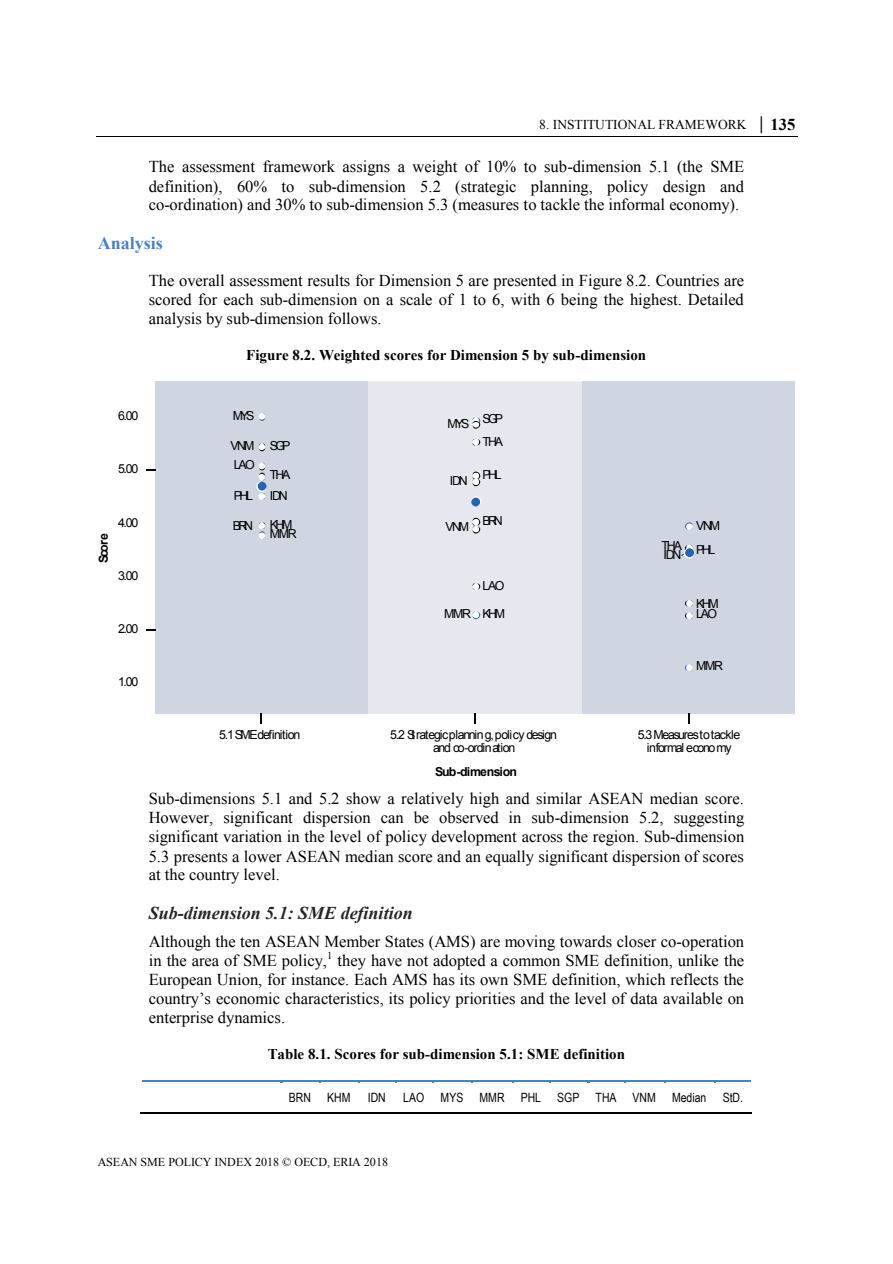
<style>
.page{position:relative;width:893px;height:1264px;background:#fff}
.page>*{position:absolute;margin:0;border:0;box-sizing:border-box;transform-origin:0 0}
.t1{font:italic 700 18px "Times New Roman";color:#262626}
.t2{font:700 18px "Times New Roman";color:#4c81bd}
.t3{font:16.5px/19px "Times New Roman";color:#000;text-align:justify}
.t4{font:700 15px "Times New Roman";color:#000}
.t5{font:13.5px "Times New Roman";color:#000}
.t6{font:12.75px "Arial Narrow";color:#000}
.t7{font:12.45px/13.5px "Arial";letter-spacing:-.105em;color:#000;text-align:center}
.t8{font:700 12.45px "Arial";letter-spacing:-.065em;color:#000}
.t9{font:12px "Times New Roman";letter-spacing:-.005em;color:#000}
.t10{font:10.5px "Times New Roman";color:#000}
.s1{font-family:"Courier New";font-weight:700;font-size:16.5px}
.s2{font-weight:700;font-size:16.5px}
</style>
<div class="page">
<hr style="left:96px;top:136px;width:702px;height:1px;background:#000">
<hr style="left:142px;top:1080px;width:139px;height:2px;background:#4c81bd">
<hr style="left:283px;top:1080px;width:36px;height:2px;background:#4c81bd">
<hr style="left:321px;top:1080px;width:38px;height:2px;background:#4c81bd">
<hr style="left:361px;top:1080px;width:34px;height:2px;background:#4c81bd">
<hr style="left:397px;top:1080px;width:35px;height:2px;background:#4c81bd">
<hr style="left:434px;top:1080px;width:37px;height:2px;background:#4c81bd">
<hr style="left:473px;top:1080px;width:39px;height:2px;background:#4c81bd">
<hr style="left:515px;top:1080px;width:34px;height:2px;background:#4c81bd">
<hr style="left:551px;top:1080px;width:36px;height:2px;background:#4c81bd">
<hr style="left:590px;top:1080px;width:35px;height:2px;background:#4c81bd">
<hr style="left:627px;top:1080px;width:37px;height:2px;background:#4c81bd">
<hr style="left:666px;top:1080px;width:49px;height:2px;background:#4c81bd">
<hr style="left:717px;top:1080px;width:34px;height:2px;background:#4c81bd">
<hr style="left:141px;top:1111px;width:140px;height:2px;background:#000">
<hr style="left:281px;top:1111px;width:38px;height:2px;background:#000">
<hr style="left:320px;top:1111px;width:39px;height:2px;background:#000">
<hr style="left:359px;top:1111px;width:36px;height:2px;background:#000">
<hr style="left:396px;top:1111px;width:36px;height:2px;background:#000">
<hr style="left:433px;top:1111px;width:38px;height:2px;background:#000">
<hr style="left:472px;top:1111px;width:40px;height:2px;background:#000">
<hr style="left:513px;top:1111px;width:36px;height:2px;background:#000">
<hr style="left:549px;top:1111px;width:38px;height:2px;background:#000">
<hr style="left:588px;top:1111px;width:37px;height:2px;background:#000">
<hr style="left:625px;top:1111px;width:39px;height:2px;background:#000">
<hr style="left:664px;top:1111px;width:51px;height:2px;background:#000">
<hr style="left:715px;top:1111px;width:36px;height:2px;background:#000">
<div style="left:368px;top:381px;width:215px;height:332px;background:#e5e8ef"></div>
<div style="left:155px;top:381px;width:213px;height:332px;background:#cfd6e1"></div>
<div style="left:583px;top:381px;width:212px;height:332px;background:#cfd6e1"></div>
<svg style="left:688px;top:713px;width:2px;height:10px"></svg>
<svg style="left:259px;top:443px;width:6px;height:8px"></svg>
<svg style="left:256px;top:462px;width:11px;height:37px"></svg>
<svg style="left:259px;top:413px;width:6px;height:8px"></svg>
<svg style="left:685px;top:612px;width:8px;height:7px"></svg>
<svg style="left:685px;top:664px;width:8px;height:7px"></svg>
<svg style="left:685px;top:522px;width:8px;height:8px"></svg>
<svg style="left:472px;top:583px;width:8px;height:6px"></svg>
<svg style="left:472px;top:517px;width:8px;height:16px"></svg>
<svg style="left:471px;top:496px;width:10px;height:10px"></svg>
<svg style="left:472px;top:611px;width:8px;height:8px"></svg>
<svg style="left:472px;top:417px;width:8px;height:11px"></svg>
<svg style="left:259px;top:522px;width:6px;height:17px"></svg>
<svg style="left:685px;top:600px;width:8px;height:6px"></svg>
<svg style="left:472px;top:439px;width:8px;height:6px"></svg>
<svg style="left:472px;top:471px;width:8px;height:15px"></svg>
<svg style="left:682px;top:545px;width:12px;height:13px"></svg>
<p class="t5" style="left:539px;top:117px;width:258px">8. INSTITUTIONAL FRAMEWORK <span class="s1">│</span> <span class="s2">135</span></p>
<p class="t3" style="left:149px;top:157px;width:597px">The assessment framework assigns a weight of 10% to sub-dimension 5.1 (the SME definition), 60% to sub-dimension 5.2 (strategic planning, policy design and co-ordination) and 30% to sub-dimension 5.3 (measures to tackle the informal economy).</p>
<h2 class="t2" style="left:98px;top:233px;width:67px">Analysis</h2>
<p class="t3" style="left:149px;top:271px;width:597px">The overall assessment results for Dimension 5 are presented in Figure 8.2. Countries are scored for each sub-dimension on a scale of 1 to 6, with 6 being the highest. Detailed analysis by sub-dimension follows.</p>
<p class="t4" style="left:246px;top:346px;width:402px">Figure 8.2. Weighted scores for Dimension 5 by sub-dimension</p>
<p class="t7" style="left:118px;top:408px;width:22px">6.00</p>
<p class="t7" style="left:118px;top:461px;width:22px">5.00</p>
<p class="t8" style="left:97px;top:562px;width:31px;rotate:-90deg">Score</p>
<p class="t7" style="left:118px;top:515px;width:22px">4.00</p>
<p class="t7" style="left:118px;top:568px;width:22px">3.00</p>
<p class="t7" style="left:118px;top:621px;width:22px">2.00</p>
<p class="t7" style="left:118px;top:674px;width:22px">1.00</p>
<p class="t7" style="left:233px;top:408px;width:23px">MYS</p>
<p class="t7" style="left:231px;top:436px;width:26px;line-height:19.2px;text-align:left">VNM<br>LAO</p>
<p class="t7" style="left:270px;top:439px;width:22px">SGP</p>
<p class="t7" style="left:270px;top:468px;width:22px">THA</p>
<p class="t7" style="left:234px;top:488px;width:21px">PHL</p>
<p class="t7" style="left:270px;top:488px;width:19px">IDN</p>
<p class="t7" style="left:233px;top:519px;width:22px">BRN</p>
<p class="t7" style="left:270px;top:520px;width:28px;line-height:9px;text-align:left">KHM<br>MMR</p>
<p class="t7" style="left:448px;top:416px;width:12px">M</p>
<p class="t7" style="left:483px;top:412px;width:22px">SGP</p>
<p class="t7" style="left:456px;top:416px;width:15px">YS</p>
<p class="t7" style="left:450px;top:474px;width:19px">IDN</p>
<p class="t7" style="left:445px;top:520px;width:25px">VNM</p>
<p class="t7" style="left:483px;top:434px;width:22px">THA</p>
<p class="t7" style="left:483px;top:468px;width:21px">PHL</p>
<p class="t7" style="left:483px;top:513px;width:22px">BRN</p>
<p class="t7" style="left:483px;top:578px;width:23px">LAO</p>
<p class="t7" style="left:444px;top:607px;width:62px">MMR KHM</p>
<p class="t7" style="left:696px;top:519px;width:25px">VNM</p>
<p class="t7" style="left:661px;top:541px;width:56px">THA PHL</p>
<p class="t7" style="left:664px;top:548px;width:19px">IDN</p>
<p class="t7" style="left:696px;top:596px;width:24px">KHM</p>
<p class="t7" style="left:696px;top:607px;width:22px">LAO</p>
<p class="t7" style="left:696px;top:658px;width:28px">MMR</p>
<p class="t7" style="left:219px;top:727px;width:82px">5.1 SME definition</p>
<p class="t7" style="left:390px;top:727px;width:168px">5.2 St rategic plannin g, policy design and co-ordination</p>
<p class="t7" style="left:638px;top:727px;width:104px">5.3 Measuresto tackle informal econo my</p>
<p class="t8" style="left:435px;top:764px;width:83px">Sub-dimension</p>
<p class="t3" style="left:149px;top:789px;width:597px">Sub-dimensions 5.1 and 5.2 show a relatively high and similar ASEAN median score.<br>However, significant dispersion can be observed in sub-dimension 5.2, suggesting significant variation in the level of policy development across the region. Sub-dimension 5.3 presents a lower ASEAN median score and an equally significant dispersion of scores at the country level.</p>
<h3 class="t1" style="left:149px;top:902px;width:266px">Sub-dimension 5.1: SME definition</h3>
<p class="t3" style="left:149px;top:931px;width:597px">Although the ten ASEAN Member States (AMS) are moving towards closer co-operation in the area of SME policy,</p>
<p class="t10" style="left:327px;top:949px;width:7px">1</p>
<p class="t3" style="left:149px;top:950px;width:597px;text-indent:189px">they have not adopted a common SME definition, unlike the European Union, for instance. Each AMS has its own SME definition, which reflects the country’s economic characteristics, its policy priorities and the level of data available on enterprise dynamics.</p>
<p class="t4" style="left:268px;top:1045px;width:359px">Table 8.1. Scores for sub-dimension 5.1: SME definition</p>
<p class="t6" style="left:289px;top:1089px;width:24px">BRN</p>
<p class="t6" style="left:327px;top:1089px;width:25px">KHM</p>
<p class="t6" style="left:368px;top:1089px;width:20px">IDN</p>
<p class="t6" style="left:403px;top:1089px;width:22px">LAO</p>
<p class="t6" style="left:441px;top:1089px;width:24px">MYS</p>
<p class="t6" style="left:479px;top:1089px;width:27px">MMR</p>
<p class="t6" style="left:521px;top:1089px;width:22px">PHL</p>
<p class="t6" style="left:557px;top:1089px;width:24px">SGP</p>
<p class="t6" style="left:596px;top:1089px;width:23px">THA</p>
<p class="t6" style="left:633px;top:1089px;width:25px">VNM</p>
<p class="t6" style="left:672px;top:1089px;width:36px">Median</p>
<p class="t6" style="left:723px;top:1089px;width:22px">StD.</p>
<p class="t9" style="left:98px;top:1154px;width:292px">ASEAN SME POLICY INDEX 2018 © OECD, ERIA 2018</p>
</div>
